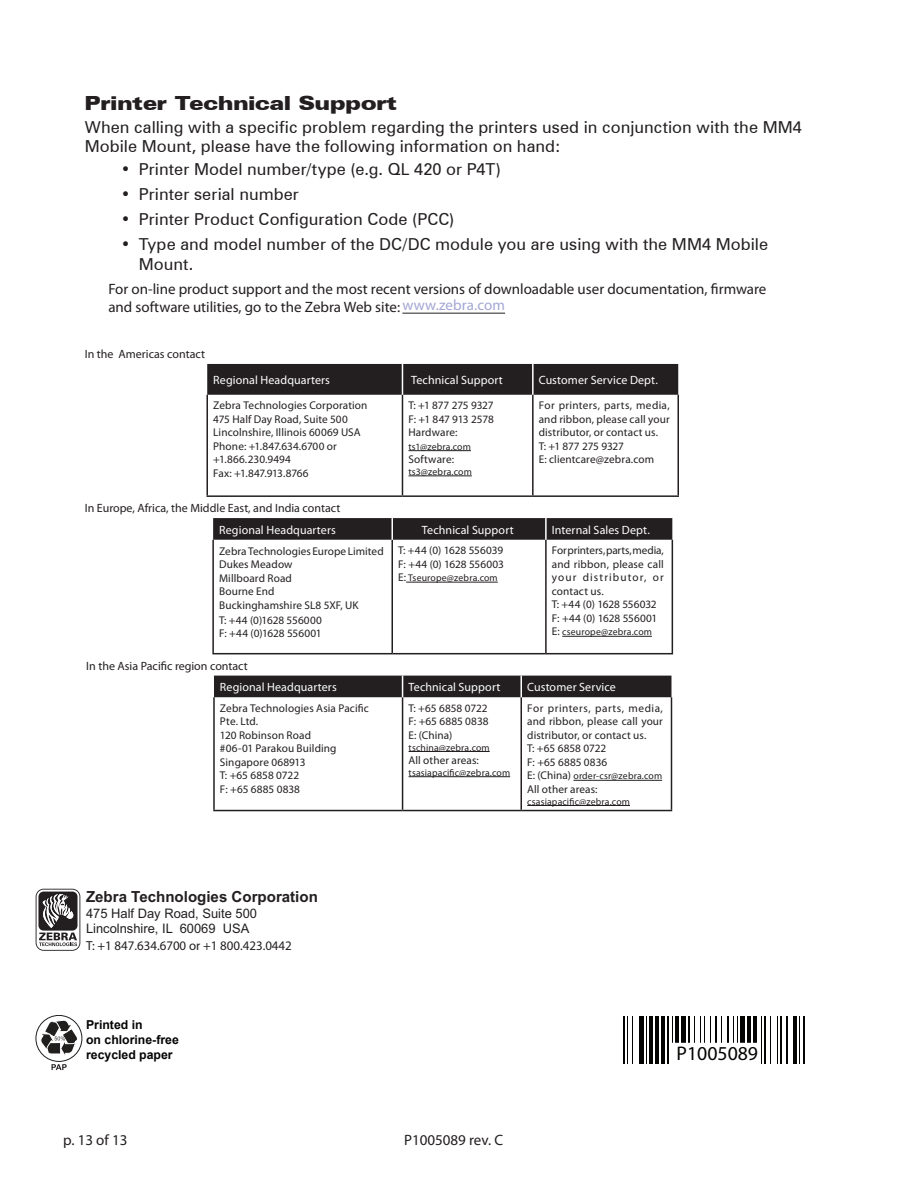
<style>
.page{position:relative;width:918px;height:1188px;background:#fff}
.page>*{position:absolute;margin:0;border:0;box-sizing:border-box;transform-origin:0 0}
.t1{font:19.8px "Myriad Pro";color:#040503}
.t2{font:900 expanded 19.5px "Zurich BT";color:#231f20}
.t3{font:16.5px/19.8px "Zurich BT";letter-spacing:.005em;color:#231f20}
.t4{font:700 15.3px "Arial";color:#231f20}
.t5{font:15px/18px "Myriad Pro";color:#231f20}
.t6{font:13.05px/15.8px "Arial";color:#231f20}
.t7{font:13.05px "Myriad Pro";color:#231f20}
.t8{font:700 12.3px/14.7px "Arial";color:#050504}
.t9{font:12px "Myriad Pro";letter-spacing:.01em;color:#fff}
.t10{font:12px "Myriad Pro";color:#231f20}
.t11{font:11.25px/13.5px "Myriad Pro";letter-spacing:.01em;color:#231f20}
.t12{font:9.75px "Myriad Pro";letter-spacing:.015em;color:#231f20}
.s1{color:#a3a7d3}
.s2{font-size:11.25px}
</style>
<div class="page">
<hr style="left:402px;top:313px;width:103px;height:1px;background:#231f20">
<div style="left:207px;top:364px;width:471px;height:31px;background:#231f20"></div>
<hr style="left:206px;top:395px;width:2px;height:100px;background:#231f20">
<hr style="left:402px;top:395px;width:1px;height:100px;background:#231f20">
<hr style="left:532px;top:395px;width:2px;height:100px;background:#231f20">
<hr style="left:677px;top:395px;width:2px;height:100px;background:#231f20">
<hr style="left:206px;top:495px;width:196px;height:2px;background:#231f20">
<hr style="left:402px;top:495px;width:131px;height:2px;background:#231f20">
<hr style="left:533px;top:495px;width:146px;height:2px;background:#231f20">
<hr style="left:402px;top:364px;width:1px;height:31px;background:#fff">
<hr style="left:532px;top:364px;width:2px;height:31px;background:#fff">
<hr style="left:408px;top:450px;width:63px;height:1px;background:#231f20">
<hr style="left:408px;top:476px;width:64px;height:1px;background:#231f20">
<svg style="left:213px;top:518px;width:459px;height:22px;background:#262223"></svg>
<hr style="left:212px;top:540px;width:2px;height:113px;background:#231f20">
<hr style="left:391px;top:540px;width:2px;height:113px;background:#231f20">
<hr style="left:545px;top:540px;width:2px;height:113px;background:#231f20">
<hr style="left:672px;top:540px;width:1px;height:113px;background:#231f20">
<hr style="left:212px;top:653px;width:180px;height:1px;background:#231f20">
<hr style="left:392px;top:653px;width:154px;height:1px;background:#231f20">
<hr style="left:546px;top:653px;width:127px;height:1px;background:#231f20">
<hr style="left:391px;top:518px;width:2px;height:22px;background:#fff">
<hr style="left:545px;top:518px;width:2px;height:22px;background:#fff">
<hr style="left:406px;top:582px;width:92px;height:1px;background:#231f20">
<hr style="left:562px;top:636px;width:90px;height:1px;background:#231f20">
<hr style="left:213px;top:697px;width:2px;height:113px;background:#231f20">
<hr style="left:402px;top:697px;width:1px;height:113px;background:#231f20">
<hr style="left:521px;top:697px;width:1px;height:113px;background:#231f20">
<hr style="left:671px;top:697px;width:1px;height:113px;background:#231f20">
<hr style="left:213px;top:810px;width:190px;height:1px;background:#231f20">
<hr style="left:403px;top:810px;width:118px;height:1px;background:#231f20">
<hr style="left:521px;top:810px;width:151px;height:1px;background:#231f20">
<div style="left:214px;top:676px;width:457px;height:21px;background:#231f20"></div>
<hr style="left:409px;top:751px;width:81px;height:1px;background:#231f20">
<hr style="left:409px;top:776px;width:101px;height:1px;background:#231f20">
<hr style="left:573px;top:780px;width:89px;height:1px;background:#231f20">
<hr style="left:527px;top:805px;width:103px;height:1px;background:#231f20">
<svg style="left:36px;top:889px;width:44px;height:62px"></svg>
<svg style="left:36px;top:1015px;width:46px;height:46px"></svg>
<div style="left:36px;top:1015px;width:46px;height:47px;border:1px solid #211e1e;border-radius:50%"></div>
<svg style="left:40px;top:1020px;width:38px;height:37px"></svg>
<svg style="left:51px;top:1064px;width:16px;height:6px"></svg>
<hr style="left:623px;top:1016px;width:2px;height:48px;background:#040503">
<hr style="left:627px;top:1016px;width:1px;height:48px;background:#040503">
<hr style="left:632px;top:1016px;width:1px;height:48px;background:#040503">
<div style="left:639px;top:1016px;width:5px;height:48px;background:#040503"></div>
<hr style="left:647px;top:1016px;width:1px;height:48px;background:#040503">
<hr style="left:650px;top:1016px;width:3px;height:48px;background:#040503">
<hr style="left:656px;top:1016px;width:3px;height:48px;background:#040503">
<hr style="left:662px;top:1016px;width:3px;height:48px;background:#040503">
<hr style="left:667px;top:1016px;width:2px;height:48px;background:#040503">
<hr style="left:672px;top:1016px;width:1px;height:48px;background:#040503">
<hr style="left:675px;top:1016px;width:3px;height:48px;background:#040503">
<div style="left:681px;top:1016px;width:5px;height:48px;background:#040503"></div>
<hr style="left:688px;top:1016px;width:2px;height:48px;background:#040503">
<hr style="left:694px;top:1016px;width:1px;height:48px;background:#040503">
<hr style="left:700px;top:1016px;width:1px;height:48px;background:#040503">
<hr style="left:705px;top:1016px;width:1px;height:48px;background:#040503">
<hr style="left:711px;top:1016px;width:1px;height:48px;background:#040503">
<hr style="left:715px;top:1016px;width:2px;height:48px;background:#040503">
<hr style="left:721px;top:1016px;width:1px;height:48px;background:#040503">
<hr style="left:727px;top:1016px;width:2px;height:48px;background:#040503">
<hr style="left:733px;top:1016px;width:1px;height:48px;background:#040503">
<hr style="left:737px;top:1016px;width:1px;height:48px;background:#040503">
<div style="left:740px;top:1016px;width:5px;height:48px;background:#040503"></div>
<hr style="left:748px;top:1016px;width:3px;height:48px;background:#040503">
<hr style="left:754px;top:1016px;width:3px;height:48px;background:#040503">
<hr style="left:761px;top:1016px;width:1px;height:48px;background:#040503">
<hr style="left:764px;top:1016px;width:2px;height:48px;background:#040503">
<hr style="left:770px;top:1016px;width:1px;height:48px;background:#040503">
<hr style="left:777px;top:1016px;width:1px;height:48px;background:#040503">
<hr style="left:780px;top:1016px;width:2px;height:48px;background:#040503">
<hr style="left:786px;top:1016px;width:2px;height:48px;background:#040503">
<hr style="left:794px;top:1016px;width:3px;height:48px;background:#040503">
<hr style="left:800px;top:1016px;width:1px;height:48px;background:#040503">
<hr style="left:803px;top:1016px;width:2px;height:48px;background:#040503">
<div style="left:672px;top:1044px;width:86px;height:21px;background:#fff"></div>
<h2 class="t2" style="left:85px;top:92px;width:314px">Printer Technical Support</h2>
<h3 class="t3" style="left:85px;top:117px;width:719px">When calling with a specific problem regarding the printers used in conjunction with the MM4<br>Mobile Mount, please have the following information on hand:</h3>
<h3 class="t3" style="left:121px;top:159px;width:382px">• Printer Model number/type (e.g. QL 420 or P4T)</h3>
<h3 class="t3" style="left:121px;top:184px;width:180px">• Printer serial number</h3>
<h3 class="t3" style="left:121px;top:209px;width:335px">• Printer Product Configuration Code (PCC)</h3>
<h3 class="t3" style="left:139px;top:235px;width:631px;text-indent:-18px">• Type and model number of the DC/DC module you are using with the MM4 Mobile<br>Mount.</h3>
<h3 class="t5" style="left:108px;top:279px;width:660px">For on-line product support and the most recent versions of downloadable user documentation, firmware and software utilities, go to the Zebra Web site: <span class="s1">www.zebra.com</span></h3>
<p class="t10" style="left:85px;top:347px;width:122px">In the Americas contact</p>
<p class="t9" style="left:213px;top:373px;width:118px">Regional Headquarters</p>
<p class="t9" style="left:411px;top:373px;width:93px">Technical Support</p>
<p class="t9" style="left:539px;top:373px;width:121px">Customer Service Dept.</p>
<p class="t11" style="left:213px;top:398px;width:156px">Zebra Technologies Corporation<br>475 Half Day Road, Suite 500<br>Lincolnshire, Illinois 60069 USA<br>Phone: +1.847.634.6700 or +1.866.230.9494<br>Fax: +1.847.913.8766</p>
<p class="t11" style="left:408px;top:398px;width:87px;text-align:justify">T: +1 877 275 9327<br>F: +1 847 913 2578<br>Hardware:</p>
<p class="t11" style="left:539px;top:399px;width:132px">For printers, parts, media, and ribbon, please call your distributor, or contact us.<br>T: +1 877 275 9327<br>E: clientcare@zebra.com</p>
<p class="t12" style="left:408px;top:440px;width:64px">ts1@zebra.com</p>
<p class="t11" style="left:408px;top:452px;width:47px">Software:</p>
<p class="t12" style="left:408px;top:466px;width:65px">ts3@zebra.com</p>
<p class="t10" style="left:85px;top:501px;width:257px">In Europe, Africa, the Middle East, and India contact</p>
<p class="t9" style="left:219px;top:522px;width:118px">Regional Headquarters</p>
<p class="t9" style="left:422px;top:522px;width:93px">Technical Support</p>
<p class="t9" style="left:552px;top:522px;width:99px">Internal Sales Dept.</p>
<p class="t11" style="left:219px;top:544px;width:166px">Zebra Technologies Europe Limited<br>Dukes Meadow<br>Millboard Road<br>Bourne End<br>Buckinghamshire SL8 5XF, UK</p>
<p class="t11" style="left:219px;top:613px;width:104px">T: +44 (0)1628 556000<br>F: +44 (0)1628 556001</p>
<p class="t11" style="left:552px;top:544px;width:113px">Forprinters,parts,media, and ribbon, please call your distributor, or contact us.<br>T: +44 (0) 1628 556032<br>F: +44 (0) 1628 556001</p>
<p class="t12" style="left:552px;top:626px;width:102px"><span class="s2">E:</span> cseurope@zebra.com</p>
<p class="t11" style="left:398px;top:543px;width:107px">T: +44 (0) 1628 556039<br>F: +44 (0) 1628 556003</p>
<p class="t12" style="left:398px;top:572px;width:101px"><span class="s2">E:</span> Tseurope@zebra.com</p>
<p class="t10" style="left:86px;top:658px;width:163px">In the Asia Pacific region contact</p>
<p class="t9" style="left:220px;top:680px;width:118px">Regional Headquarters</p>
<p class="t9" style="left:409px;top:680px;width:93px">Technical Support</p>
<p class="t9" style="left:527px;top:680px;width:90px">Customer Service</p>
<p class="t11" style="left:220px;top:701px;width:150px">Zebra Technologies Asia Pacific<br>Pte. Ltd.<br>120 Robinson Road<br>#06-01 Parakou Building<br>Singapore 068913<br>T: +65 6858 0722<br>F: +65 6885 0838</p>
<p class="t11" style="left:409px;top:701px;width:82px;text-align:justify">T: +65 6858 0722<br>F: +65 6885 0838<br>E: (China)</p>
<p class="t11" style="left:527px;top:701px;width:137px">For printers, parts, media, and ribbon, please call your distributor, or contact us.<br>T: +65 6858 0722<br>F: +65 6885 0836</p>
<p class="t12" style="left:527px;top:770px;width:136px"><span class="s2">E: (China)</span> order-csr@zebra.com</p>
<p class="t11" style="left:527px;top:782px;width:72px">All other areas:</p>
<p class="t12" style="left:527px;top:795px;width:104px">csasiapacific@zebra.com</p>
<p class="t12" style="left:409px;top:741px;width:83px">tschina@zebra.com</p>
<p class="t11" style="left:409px;top:753px;width:72px">All other areas:</p>
<p class="t12" style="left:409px;top:766px;width:103px">tsasiapacific@zebra.com</p>
<h3 class="t4" style="left:86px;top:886px;width:233px">Zebra Technologies Corporation</h3>
<p class="t6" style="left:86px;top:905px;width:173px">475 Half Day Road, Suite 500<br>Lincolnshire, IL 60069 USA</p>
<p class="t7" style="left:86px;top:938px;width:207px">T: +1 847.634.6700 or +1 800.423.0442</p>
<p class="t8" style="left:86px;top:1018px;width:94px">Printed in<br>on chlorine-free recycled paper</p>
<h3 class="t5" style="left:63px;top:1131px;width:66px">p. 13 of 13</h3>
<h3 class="t5" style="left:404px;top:1131px;width:100px">P1005089 rev. C</h3>
<h1 class="t1" style="left:677px;top:1041px;width:83px">P1005089</h1>
</div>
